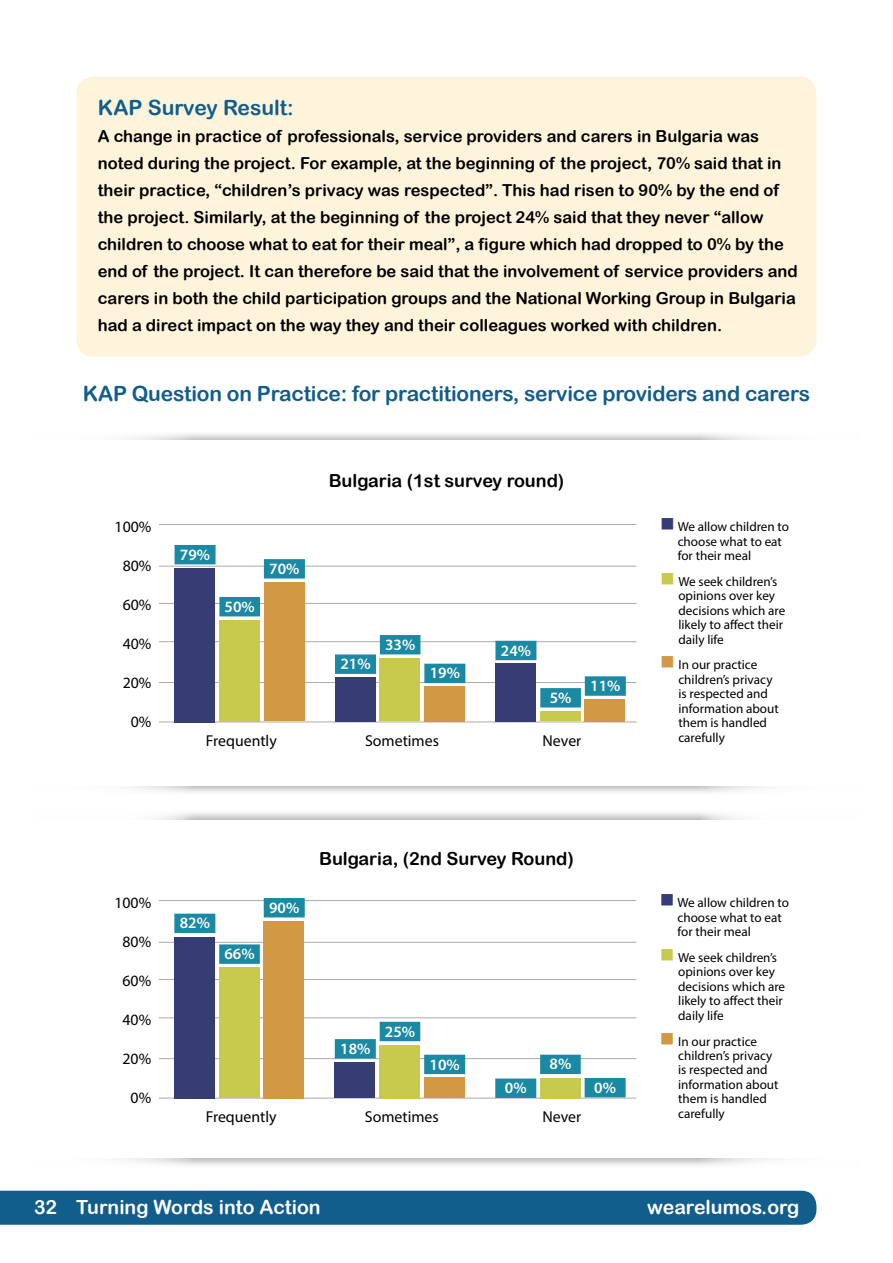
<style>
.page{position:relative;width:893px;height:1263px;background:#fff}
.page>*{position:absolute;margin:0;border:0;box-sizing:border-box;transform-origin:0 0}
.t1{font:21px "Arial Rounded MT Bold";letter-spacing:-.01em;color:#115d8b}
.t2{font:19.5px "Arial Rounded MT Bold";color:#fff}
.t3{font:18px "Arial Rounded MT Bold";color:#000}
.t4{font:16.5px/27px "Arial Rounded MT Bold";color:#000}
.t5{font:15.75px "Myriad Pro";color:#000}
.t6{font:600 15.75px "Myriad Pro";color:#fff}
.t7{font:13.2px/14.5px "Myriad Pro";color:#000}
.s1{color:#363c74}
.s2{color:#c8ca4e}
.s3{color:#d29844}
</style>
<div class="page">
<div style="left:0;top:430px;width:893px;height:108px;background:#000;opacity:.29"></div>
<div style="left:0;top:440px;width:893px;height:94px;background:#fff"></div>
<div style="left:700px;top:426px;width:193px;height:125px;background:#fff"></div>
<div style="left:0;top:426px;width:193px;height:125px;background:#fff"></div>
<div style="left:0;top:498px;width:893px;height:76px;background:#fff"></div>
<div style="left:0;top:809px;width:893px;height:108px;background:#000;opacity:.29"></div>
<div style="left:0;top:820px;width:893px;height:93px;background:#fff"></div>
<div style="left:0;top:877px;width:893px;height:77px;background:#fff"></div>
<div style="left:0;top:714px;width:893px;height:82px;background:#000;opacity:.29"></div>
<div style="left:0;top:718px;width:893px;height:68px;background:#fff"></div>
<div style="left:700px;top:678px;width:193px;height:172px;background:#fff"></div>
<div style="left:0;top:678px;width:193px;height:161px;background:#fff"></div>
<div style="left:43px;top:690px;width:820px;height:43px;background:#fff"></div>
<div style="left:0;top:1086px;width:893px;height:82px;background:#000;opacity:.29"></div>
<div style="left:0;top:1090px;width:893px;height:68px;background:#fff"></div>
<div style="left:700px;top:1050px;width:193px;height:172px;background:#fff"></div>
<div style="left:0;top:1050px;width:193px;height:161px;background:#fff"></div>
<div style="left:43px;top:1062px;width:820px;height:43px;background:#fff"></div>
<div style="left:77px;top:77px;width:739px;height:280px;background:#fef4db;border-radius:17px"></div>
<div style="left:0;top:1191px;width:816px;height:34px;background:#115d8b"></div>
<hr style="left:159px;top:524px;width:478px;height:1px;background:#adaaae">
<hr style="left:159px;top:566px;width:478px;height:1px;background:#adaaae">
<hr style="left:159px;top:641px;width:478px;height:1px;background:#adaaae">
<hr style="left:159px;top:603px;width:478px;height:1px;background:#adaaae">
<hr style="left:159px;top:682px;width:478px;height:1px;background:#adaaae">
<hr style="left:159px;top:722px;width:478px;height:1px;background:#adaaae">
<div style="left:174px;top:568px;width:41px;height:154px;background:#363c74"></div>
<div style="left:264px;top:582px;width:40px;height:139px;background:#d29844"></div>
<div style="left:219px;top:620px;width:41px;height:102px;background:#c8ca4e"></div>
<div style="left:175px;top:545px;width:41px;height:19px;background:#1a89a3"></div>
<div style="left:264px;top:559px;width:41px;height:19px;background:#1a89a3"></div>
<div style="left:219px;top:597px;width:41px;height:19px;background:#1a89a3"></div>
<div style="left:335px;top:677px;width:40px;height:45px;background:#363c74"></div>
<div style="left:424px;top:687px;width:41px;height:35px;background:#d29844"></div>
<div style="left:380px;top:658px;width:40px;height:63px;background:#c8ca4e"></div>
<div style="left:335px;top:654px;width:41px;height:20px;background:#1a89a3"></div>
<div style="left:424px;top:664px;width:41px;height:19px;background:#1a89a3"></div>
<div style="left:380px;top:635px;width:40px;height:19px;background:#1a89a3"></div>
<div style="left:495px;top:664px;width:41px;height:58px;background:#363c74"></div>
<div style="left:585px;top:699px;width:40px;height:23px;background:#d29844"></div>
<div style="left:540px;top:711px;width:40px;height:10px;background:#c8ca4e"></div>
<div style="left:495px;top:641px;width:41px;height:19px;background:#1a89a3"></div>
<div style="left:585px;top:676px;width:41px;height:20px;background:#1a89a3"></div>
<div style="left:540px;top:688px;width:41px;height:19px;background:#1a89a3"></div>
<hr style="left:159px;top:900px;width:477px;height:1px;background:#adaaae">
<hr style="left:159px;top:942px;width:477px;height:1px;background:#adaaae">
<hr style="left:159px;top:1017px;width:477px;height:1px;background:#adaaae">
<hr style="left:159px;top:979px;width:477px;height:1px;background:#adaaae">
<hr style="left:159px;top:1058px;width:477px;height:1px;background:#adaaae">
<hr style="left:159px;top:1098px;width:477px;height:1px;background:#adaaae">
<div style="left:174px;top:937px;width:41px;height:161px;background:#363c74"></div>
<div style="left:264px;top:921px;width:40px;height:177px;background:#d29844"></div>
<div style="left:219px;top:967px;width:40px;height:131px;background:#c8ca4e"></div>
<div style="left:174px;top:914px;width:41px;height:19px;background:#1a89a3"></div>
<div style="left:264px;top:898px;width:41px;height:19px;background:#1a89a3"></div>
<div style="left:219px;top:944px;width:41px;height:20px;background:#1a89a3"></div>
<div style="left:335px;top:1062px;width:40px;height:36px;background:#363c74"></div>
<div style="left:424px;top:1078px;width:41px;height:20px;background:#d29844"></div>
<div style="left:379px;top:1045px;width:41px;height:53px;background:#c8ca4e"></div>
<div style="left:335px;top:1039px;width:41px;height:19px;background:#1a89a3"></div>
<div style="left:424px;top:1055px;width:41px;height:19px;background:#1a89a3"></div>
<div style="left:380px;top:1022px;width:40px;height:19px;background:#1a89a3"></div>
<div style="left:540px;top:1078px;width:40px;height:20px;background:#c8ca4e"></div>
<div style="left:495px;top:1078px;width:41px;height:20px;background:#1a89a3"></div>
<div style="left:585px;top:1078px;width:41px;height:19px;background:#1a89a3"></div>
<div style="left:540px;top:1055px;width:41px;height:19px;background:#1a89a3"></div>
<p class="t1" style="left:98px;top:95px;width:198px">KAP Survey Result:</p>
<p class="t4" style="left:98px;top:123px;width:702px">A change in practice of professionals, service providers and carers in Bulgaria was noted during the project. For example, at the beginning of the project, 70% said that in their practice, “children’s privacy was respected”. This had risen to 90% by the end of the project. Similarly, at the beginning of the project 24% said that they never “allow children to choose what to eat for their meal”, a figure which had dropped to 0% by the end of the project. It can therefore be said that the involvement of service providers and carers in both the child participation groups and the National Working Group in Bulgaria had a direct impact on the way they and their colleagues worked with children.</p>
<p class="t1" style="left:83px;top:381px;width:729px">KAP Question on Practice: for practitioners, service providers and carers</p>
<p class="t5" style="left:115px;top:517px;width:38px">100%</p>
<p class="t5" style="left:123px;top:556px;width:30px">80%</p>
<p class="t5" style="left:123px;top:595px;width:30px">60%</p>
<p class="t5" style="left:123px;top:634px;width:30px">40%</p>
<p class="t5" style="left:123px;top:673px;width:30px">20%</p>
<p class="t5" style="left:131px;top:712px;width:22px">0%</p>
<p class="t3" style="left:329px;top:470px;width:237px">Bulgaria (1st survey round)</p>
<p class="t6" style="left:180px;top:544px;width:32px">79%</p>
<p class="t6" style="left:225px;top:596px;width:32px">50%</p>
<p class="t6" style="left:269px;top:559px;width:32px">70%</p>
<p class="t6" style="left:340px;top:654px;width:32px">21%</p>
<p class="t6" style="left:385px;top:634px;width:32px">33%</p>
<p class="t6" style="left:430px;top:663px;width:32px">19%</p>
<p class="t6" style="left:501px;top:640px;width:32px">24%</p>
<p class="t6" style="left:550px;top:688px;width:23px">5%</p>
<p class="t6" style="left:590px;top:676px;width:32px">11%</p>
<p class="t5" style="left:206px;top:730px;width:72px">Frequently</p>
<p class="t5" style="left:365px;top:730px;width:75px">Sometimes</p>
<p class="t5" style="left:543px;top:730px;width:40px">Never</p>
<p class="t5" style="left:114px;top:893px;width:38px">100%</p>
<p class="t5" style="left:123px;top:932px;width:30px">80%</p>
<p class="t5" style="left:123px;top:971px;width:30px">60%</p>
<p class="t5" style="left:123px;top:1010px;width:30px">40%</p>
<p class="t5" style="left:123px;top:1049px;width:30px">20%</p>
<p class="t5" style="left:131px;top:1088px;width:22px">0%</p>
<p class="t6" style="left:180px;top:913px;width:32px">82%</p>
<p class="t6" style="left:224px;top:944px;width:32px">66%</p>
<p class="t6" style="left:269px;top:897px;width:32px">90%</p>
<p class="t3" style="left:319px;top:848px;width:256px">Bulgaria, (2nd Survey Round)</p>
<p class="t6" style="left:340px;top:1038px;width:32px">18%</p>
<p class="t6" style="left:385px;top:1021px;width:32px">25%</p>
<p class="t6" style="left:430px;top:1054px;width:32px">10%</p>
<p class="t6" style="left:550px;top:1054px;width:23px">8%</p>
<p class="t6" style="left:505px;top:1078px;width:23px">0%</p>
<p class="t6" style="left:594px;top:1077px;width:23px">0%</p>
<p class="t5" style="left:206px;top:1107px;width:72px">Frequently</p>
<p class="t5" style="left:365px;top:1107px;width:75px">Sometimes</p>
<p class="t5" style="left:542px;top:1107px;width:40px">Never</p>
<p class="t7" style="left:678px;top:519px;width:113px;text-indent:-18px"><span class="s1">■</span> We allow children to choose what to eat for their meal</p>
<p class="t7" style="left:678px;top:574px;width:109px;text-indent:-18px"><span class="s2">■</span> We seek children’s opinions over key decisions which are likely to affect their daily life</p>
<p class="t7" style="left:678px;top:657px;width:102px;text-indent:-18px"><span class="s3">■</span> In our practice children’s privacy is respected and information about them is handled carefully</p>
<p class="t7" style="left:677px;top:895px;width:113px;text-indent:-18px"><span class="s1">■</span> We allow children to choose what to eat for their meal</p>
<p class="t7" style="left:678px;top:950px;width:109px;text-indent:-18px"><span class="s2">■</span> We seek children’s opinions over key decisions which are likely to affect their daily life</p>
<p class="t7" style="left:678px;top:1033px;width:102px;text-indent:-18px"><span class="s3">■</span> In our practice children’s privacy is respected and information about them is handled carefully</p>
<p class="t2" style="left:34px;top:1196px;width:288px">32 Turning Words into Action</p>
<p class="t2" style="left:647px;top:1196px;width:154px">wearelumos.org</p>
</div>
